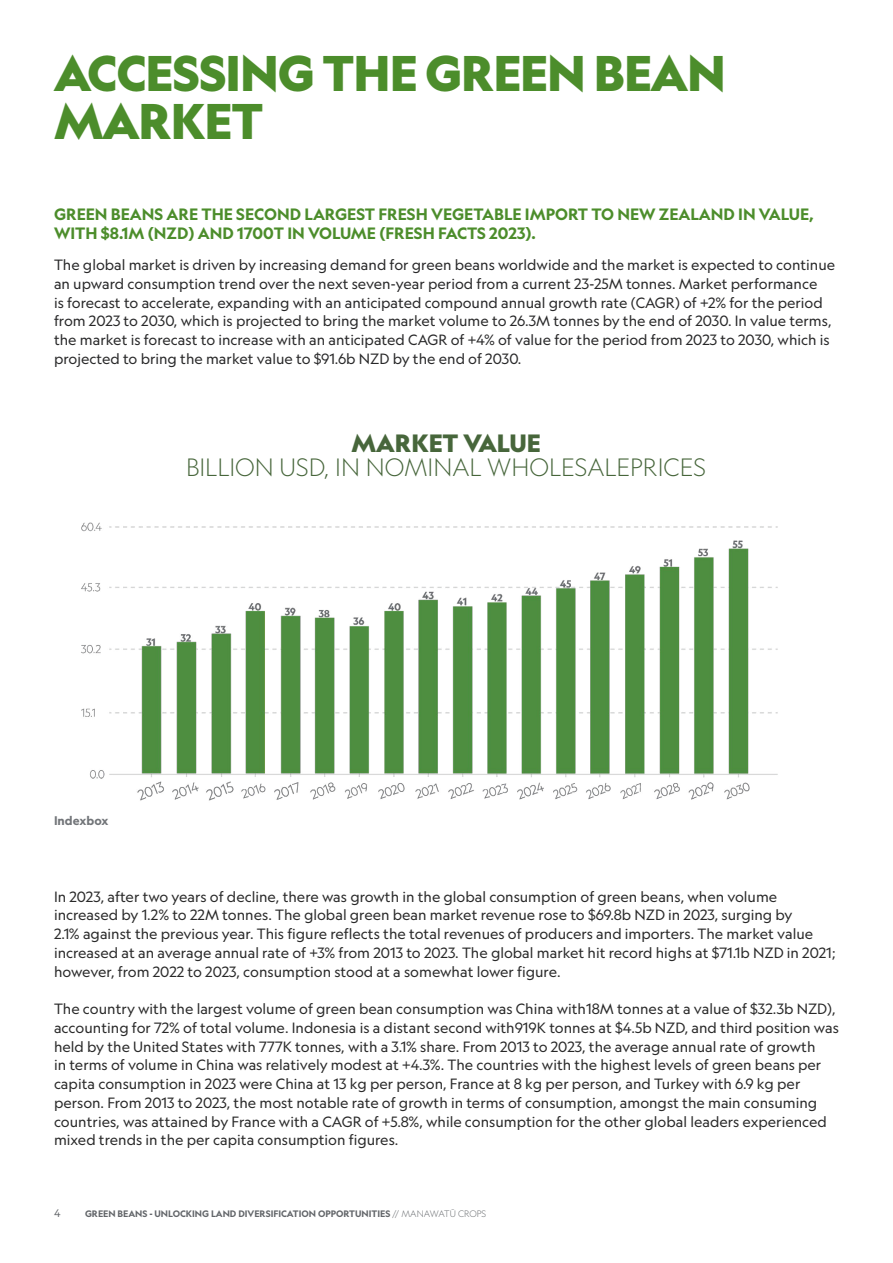
<style>
.page{position:relative;width:893px;height:1263px;background:#fff}
.page>*{position:absolute;margin:0;border:0;box-sizing:border-box;transform-origin:0 0}
.t1{font:900 48px/48px "Geograph";letter-spacing:-.02em;color:#4c8d2b}
.t2{font:300 24px "Geograph";color:#47663b}
.t3{font:900 24px "Geograph";color:#47663b}
.t4{font:700 15.75px/18.8px "Geograph";color:#4c8d2b}
.t5{font:14.25px/18.8px "Geograph";color:#292929}
.t6{font:14.25px/18.8px "Geograph";color:#282829}
.t7{font:700 12px "Geograph";color:#727579}
.t8{font:10.5px "Geograph";color:#63666a}
.t9{font:700 9px "Geograph";color:#63666a}
.s1{font-weight:300}
</style>
<div class="page">
<img style="left:81px;top:522px;width:697px;height:279px">
<h1 class="t1" style="left:54px;top:49px;width:673px">ACCESSING THE GREEN BEAN<br>MARKET</h1>
<p class="t4" style="left:54px;top:204px;width:761px">GREEN BEANS ARE THE SECOND LARGEST FRESH VEGETABLE IMPORT TO NEW ZEALAND IN VALUE,<br>WITH $8.1M (NZD) AND 1700T IN VOLUME (FRESH FACTS 2023).</p>
<p class="t6" style="left:54px;top:255px;width:783px">The global market is driven by increasing demand for green beans worldwide and the market is expected to continue an upward consumption trend over the next seven-year period from a current 23-25M tonnes. Market performance<br>is forecast to accelerate, expanding with an anticipated compound annual growth rate (CAGR) of +2% for the period from 2023 to 2030, which is projected to bring the market volume to 26.3M tonnes by the end of 2030. In value terms, the market is forecast to increase with an anticipated CAGR of +4% of value for the period from 2023 to 2030, which is projected to bring the market value to $91.6b NZD by the end of 2030.</p>
<h2 class="t3" style="left:352px;top:427px;width:191px">MARKET VALUE</h2>
<h2 class="t2" style="left:186px;top:453px;width:522px">BILLION USD, IN NOMINAL WHOLESALEPRICES</h2>
<p class="t7" style="left:54px;top:813px;width:56px">Indexbox</p>
<p class="t5" style="left:54px;top:887px;width:783px">In 2023, after two years of decline, there was growth in the global consumption of green beans, when volume increased by 1.2% to 22M tonnes. The global green bean market revenue rose to $69.8b NZD in 2023, surging by<br>2.1% against the previous year. This figure reflects the total revenues of producers and importers. The market value increased at an average annual rate of +3% from 2013 to 2023. The global market hit record highs at $71.1b NZD in 2021; however, from 2022 to 2023, consumption stood at a somewhat lower figure.</p>
<p class="t5" style="left:54px;top:999px;width:786px">The country with the largest volume of green bean consumption was China with18M tonnes at a value of $32.3b NZD), accounting for 72% of total volume. Indonesia is a distant second with919K tonnes at $4.5b NZD, and third position was held by the United States with 777K tonnes, with a 3.1% share. From 2013 to 2023, the average annual rate of growth<br>in terms of volume in China was relatively modest at +4.3%. The countries with the highest levels of green beans per capita consumption in 2023 were China at 13 kg per person, France at 8 kg per person, and Turkey with 6.9 kg per person. From 2013 to 2023, the most notable rate of growth in terms of consumption, amongst the main consuming countries, was attained by France with a CAGR of +5.8%, while consumption for the other global leaders experienced mixed trends in the per capita consumption figures.</p>
<p class="t8" style="left:54px;top:1207px;width:8px">4</p>
<p class="t9" style="left:85px;top:1208px;width:403px">GREEN BEANS - UNLOCKING LAND DIVERSIFICATION OPPORTUNITIES <span class="s1">// MANAWATŪ CROPS</span></p>
</div>
